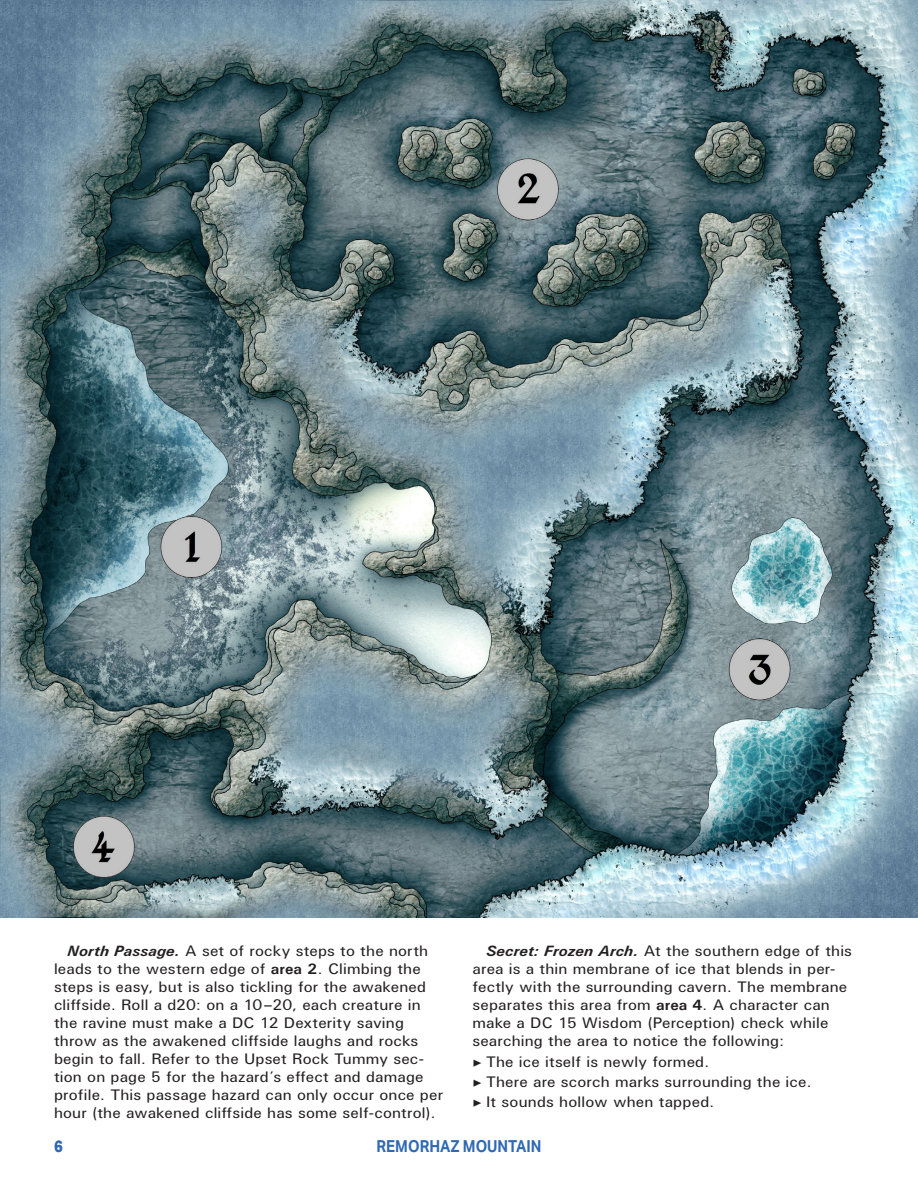
<style>
.page{position:relative;width:918px;height:1188px;background:#fff}
.page>*{position:absolute;margin:0;border:0;box-sizing:border-box;transform-origin:0 0}
.t1{font:700 16.5px "Aktiv Grotesk";color:#2f69b3;scale:.9 1}
.t2{font:800 16.5px "Aktiv Grotesk";color:#2f69b3;scale:.9 1}
.p_body{font:15px/18px "U001";letter-spacing:.01em;color:#231f20;scale:1.05 1}
.s1{font-weight:700;font-style:italic}
.s2{font-weight:700}
.s3{font-family:"Minion Pro"}
</style>
<div class="page">
<img style="left:0;top:0;width:918px;height:918px">
<p class="p_body" style="left:54px;top:942px;width:372px;text-indent:14px"><span class="s1">North Passage.</span> A set of rocky steps to the north leads to the western edge of <span class="s2">area 2</span>. Climbing the steps is easy, but is also tickling for the awakened cliffside. Roll a d20: on a 10–20, each creature in the ravine must make a DC 12 Dexterity saving throw as the awakened cliffside laughs and rocks begin to fall. Refer to the Upset Rock Tummy sec&shy;tion on page 5 for the hazard’s effect and damage profile. This passage hazard can only occur once per hour (the awakened cliffside has some self-control).</p>
<p class="p_body" style="left:472px;top:942px;width:363px;text-indent:14px"><span class="s1">Secret: Frozen Arch.</span> At the southern edge of this area is a thin membrane of ice that blends in per&shy;fectly with the surrounding cavern. The membrane separates this area from <span class="s2">area 4</span>. A character can make a DC 15 Wisdom (Perception) check while searching the area to notice the following:</p>
<p class="p_body" style="left:472px;top:1052px;width:227px"><span class="s3">▶</span> The ice itself is newly formed.</p>
<p class="p_body" style="left:472px;top:1072px;width:324px"><span class="s3">▶</span> There are scorch marks surrounding the ice.</p>
<p class="p_body" style="left:472px;top:1092px;width:232px"><span class="s3">▶</span> It sounds hollow when tapped.</p>
<p class="t2" style="left:54px;top:1137px;width:11px">6</p>
<p class="t1" style="left:377px;top:1137px;width:185px">REMORHAZ MOUNTAIN</p>
</div>
